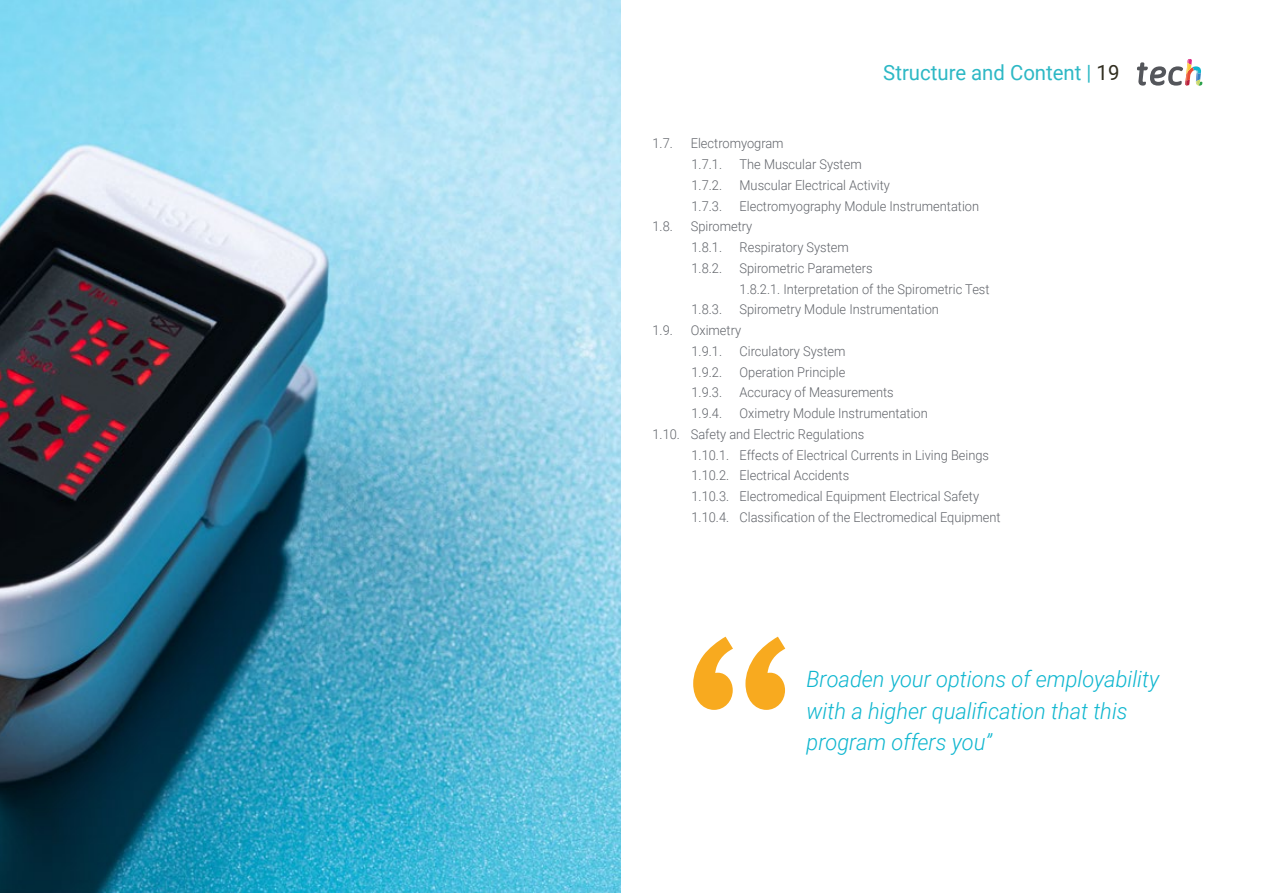
<style>
.page{position:relative;width:1263px;height:893px;background:#fff}
.page>*{position:absolute;margin:0;border:0;box-sizing:border-box;transform-origin:0 0}
.t1{font:italic 300 22.5px/31.5px "Roboto";color:#0fb6cf}
.t2{font:21px "Roboto";color:#2db8c5}
.t3{font:300 13.5px/20.7px "Roboto";color:#61646a;scale:.95 1}
.s1{color:#312e20}
</style>
<div class="page">
<svg style="left:1137px;top:59px;width:65px;height:27px"></svg>
<svg style="left:693px;top:637px;width:92px;height:73px"></svg>
<img style="left:0;top:0;width:621px;height:893px">
<p class="t3" style="left:652px;top:133px;width:23px">1.7.</p>
<p class="t3" style="left:691px;top:133px;width:99px">Electromyogram<br>1.7.1.</p>
<p class="t3" style="left:739px;top:153px;width:130px">The Muscular System</p>
<h2 class="t2" style="left:883px;top:57px;width:238px">Structure and Content | <span class="s1">19</span></h2>
<p class="t3" style="left:691px;top:174px;width:34px">1.7.2.</p>
<p class="t3" style="left:739px;top:174px;width:160px">Muscular Electrical Activity</p>
<p class="t3" style="left:691px;top:195px;width:34px">1.7.3.</p>
<p class="t3" style="left:739px;top:195px;width:254px">Electromyography Module Instrumentation</p>
<p class="t3" style="left:652px;top:216px;width:23px">1.8.</p>
<p class="t3" style="left:691px;top:216px;width:66px">Spirometry<br>1.8.1.</p>
<p class="t3" style="left:739px;top:236px;width:117px">Respiratory System</p>
<p class="t3" style="left:691px;top:257px;width:34px">1.8.2.</p>
<p class="t3" style="left:739px;top:257px;width:265px">Spirometric Parameters<br>1.8.2.1. Interpretation of the Spirometric Test</p>
<p class="t3" style="left:691px;top:299px;width:34px">1.8.3.</p>
<p class="t3" style="left:739px;top:299px;width:211px">Spirometry Module Instrumentation</p>
<p class="t3" style="left:652px;top:319px;width:23px">1.9.</p>
<p class="t3" style="left:691px;top:319px;width:55px">Oximetry<br>1.9.1.</p>
<p class="t3" style="left:739px;top:340px;width:113px">Circulatory System</p>
<p class="t3" style="left:691px;top:361px;width:34px">1.9.2.</p>
<p class="t3" style="left:739px;top:361px;width:113px">Operation Principle</p>
<p class="t3" style="left:691px;top:382px;width:34px">1.9.3.</p>
<p class="t3" style="left:739px;top:382px;width:164px">Accuracy of Measurements</p>
<p class="t3" style="left:691px;top:402px;width:34px">1.9.4.</p>
<p class="t3" style="left:652px;top:402px;width:291px;text-indent:87px">Oximetry Module Instrumentation<br>1.10. Safety and Electric Regulations</p>
<p class="t3" style="left:691px;top:444px;width:327px">1.10.1. Effects of Electrical Currents in Living Beings 1.10.2. Electrical Accidents<br>1.10.3. Electromedical Equipment Electrical Safety 1.10.4. Classification of the Electromedical Equipment</p>
<h1 class="t1" style="left:806px;top:663px;width:354px">Broaden your options of employability with a higher qualification that this program offers you”</h1>
</div>
